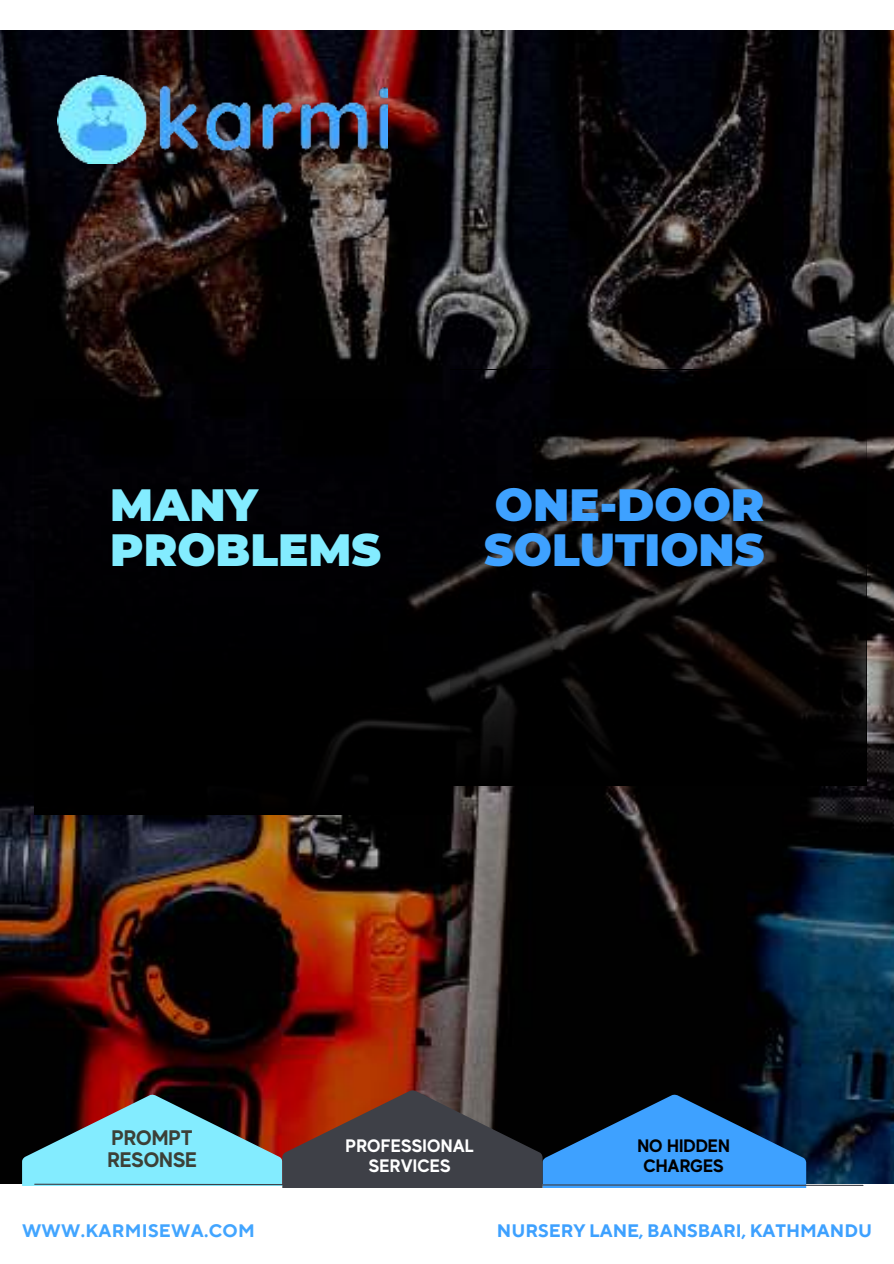
<style>
.page{position:relative;width:894px;height:1264px;background:#fff}
.page>*{position:absolute;margin:0;border:0;box-sizing:border-box;transform-origin:0 0}
.t1{font:900 45px/45px "Montserrat";color:#3ea1ff}
.t2{font:900 45px/45px "Montserrat";color:#83ecff}
.t3{font:700 21px/22.5px "MADE Evolve Sans";color:#3c4037}
.t4{font:700 18px "TT Norms Pro";color:#3ea1ff}
.t5{font:700 18px/20.2px "MADE Evolve Sans";letter-spacing:.01em;color:#fff;text-align:center}
.t6{font:700 18px "TT Norms Pro";letter-spacing:.02em;color:#42a5ff}
.t7{font:700 18px/20.2px "MADE Evolve Sans";color:#000;text-align:center}
</style>
<div class="page">
<img style="left:0;top:30px;width:893px;height:1153px">
<div style="left:34px;top:399px;width:416px;height:415px;background:#000002"></div>
<svg style="left:450px;top:370px;width:415px;height:415px;background:#090808"></svg>
<svg style="left:22px;top:1090px;width:841px;height:97px;background:#456179"></svg>
<img style="left:58px;top:75px;width:330px;height:88px">
<h1 class="t2" style="left:110px;top:480px;width:272px">MANY<br>PROBLEMS</h1>
<h1 class="t1" style="left:484px;top:480px;width:282px">ONE-DOOR<br>SOLUTIONS</h1>
<p class="t3" style="left:107px;top:1125px;width:91px">PROMPT<br>RESONSE</p>
<p class="t5" style="left:345px;top:1134px;width:130px">PROFESSIONAL<br>SERVICES</p>
<p class="t7" style="left:637px;top:1134px;width:94px">NO HIDDEN<br>CHARGES</p>
<p class="t6" style="left:22px;top:1217px;width:234px">WWW.KARMISEWA.COM</p>
<p class="t4" style="left:496px;top:1217px;width:376px">NURSERY LANE, BANSBARI, KATHMANDU</p>
</div>
